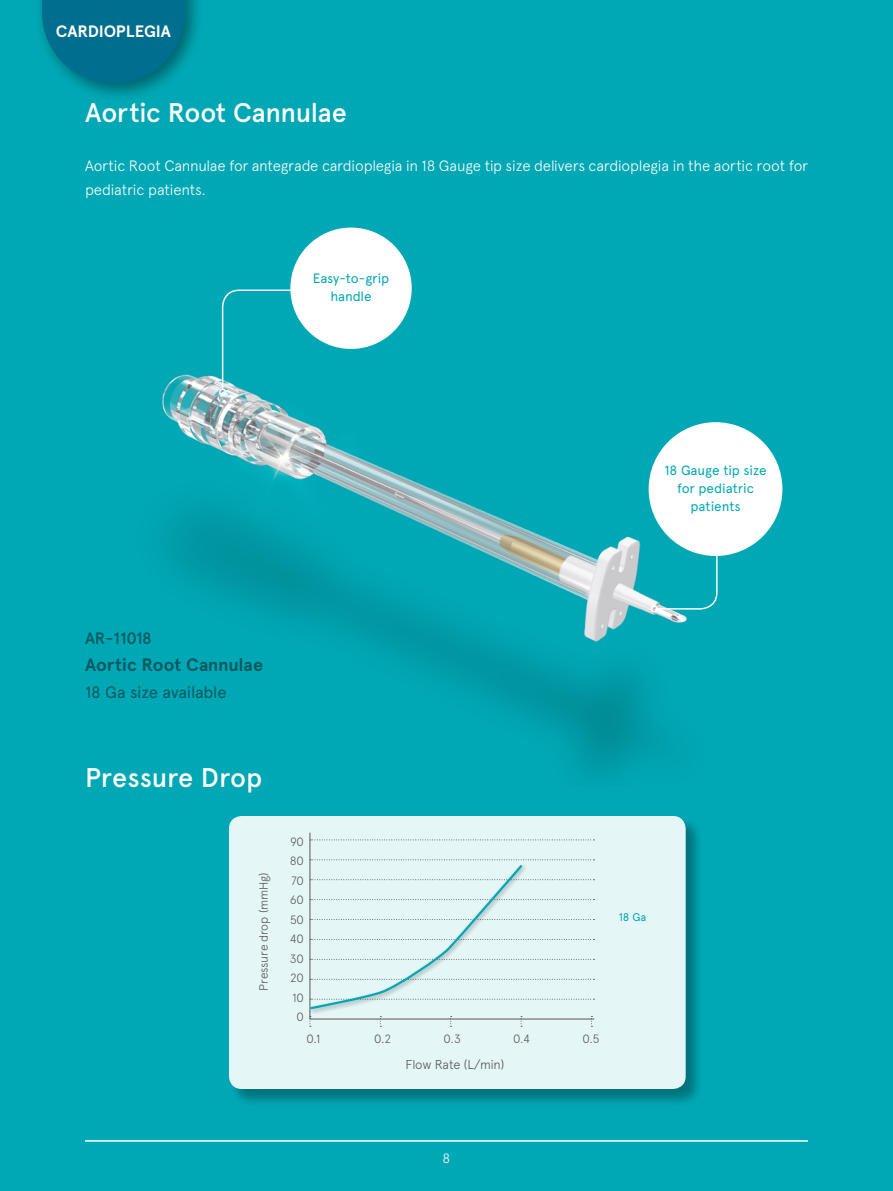
<style>
.page{position:relative;width:893px;height:1191px;background:#00a8b5}
.page>*{position:absolute;margin:0;border:0;box-sizing:border-box;transform-origin:0 0}
.t1{font:500 27px "Apercu Pro";letter-spacing:-.005em;color:#fff}
.t2{font:700 18px "Apercu Pro";color:#005a60}
.t3{font:16.5px "Apercu Pro";letter-spacing:-.01em;color:#005a60}
.t4{font:700 16.5px "Apercu Pro";letter-spacing:-.01em;color:#fff}
.t5{font:500 16.5px "Apercu Pro";letter-spacing:-.02em;color:#005a60}
.t6{font:300 15px/24px "Apercu Pro";letter-spacing:-.015em;color:#fff}
.t7{font:13.5px/18px "Apercu Pro";letter-spacing:-.005em;color:#00a8b5;text-align:center}
.t8{font:300 13.5px "Apercu Pro";color:#fff}
.t9{font:300 12.75px "Apercu Pro";letter-spacing:-.02em;color:#575756}
.t10{font:300 12px/19.5px "Apercu Pro";letter-spacing:-.01em;color:#575756;text-align:center}
.t11{font:11.25px "Apercu Pro";color:#00a8b5}
</style>
<div class="page">
<img style="left:162px;top:248px;width:611px;height:525px">
<div style="left:649px;top:422px;width:133px;height:134px;background:#fff;border-radius:50%"></div>
<svg style="left:221px;top:289px;width:98px;height:102px"></svg>
<div style="left:219px;top:388px;width:7px;height:8px;border:1px solid #fff;border-radius:50%"></div>
<svg style="left:656px;top:540px;width:62px;height:70px"></svg>
<div style="left:651px;top:605px;width:7px;height:7px;border:1px solid #fff;border-radius:50%"></div>
<div style="left:228px;top:815px;width:476px;height:292px;background:#000;opacity:.35"></div>
<div style="left:229px;top:816px;width:457px;height:273px;background:#e5f6f7;border-radius:13px"></div>
<svg style="left:450px;top:1019px;width:2px;height:8px"></svg>
<svg style="left:309px;top:832px;width:286px;height:187px"></svg>
<div style="left:307px;top:862px;width:220px;height:153px;background:#e5f6f7"></div>
<svg style="left:309px;top:859px;width:285px;height:151px"></svg>
<div style="left:290px;top:227px;width:122px;height:122px;background:#fff;border-radius:50%"></div>
<div style="left:34px;top:0;width:171px;height:103px;background:#000;opacity:.4"></div>
<svg style="left:42px;top:0;width:143px;height:84px;background:#007490"></svg>
<hr style="left:85px;top:1140px;width:723px;height:1px;background:#fff">
<p class="t4" style="left:56px;top:19px;width:116px">CARDIOPLEGIA</p>
<h1 class="t1" style="left:85px;top:92px;width:263px">Aortic Root Cannulae</h1>
<p class="t6" style="left:85px;top:152px;width:724px">Aortic Root Cannulae for antegrade cardioplegia in 18 Gauge tip size delivers cardioplegia in the aortic root for pediatric patients.</p>
<p class="t7" style="left:313px;top:268px;width:78px">Easy-to-grip handle</p>
<p class="t7" style="left:664px;top:460px;width:104px">18 Gauge tip size for pediatric patients</p>
<p class="t5" style="left:85px;top:626px;width:68px">AR-11018</p>
<p class="t2" style="left:85px;top:651px;width:180px">Aortic Root Cannulae</p>
<p class="t3" style="left:85px;top:680px;width:143px">18 Ga size available</p>
<h1 class="t1" style="left:85px;top:757px;width:179px">Pressure Drop</h1>
<p class="t10" style="left:253px;top:990px;width:120px;rotate:-90deg">Pressure drop (mmHg)</p>
<p class="t10" style="left:290px;top:831px;width:16px">90<br>80<br>70<br>60<br>50<br>40<br>30<br>20<br>10<br>0</p>
<p class="t10" style="left:306px;top:1027px;width:16px">0.1</p>
<p class="t10" style="left:374px;top:1027px;width:19px">0.2</p>
<p class="t10" style="left:444px;top:1027px;width:19px">0.3</p>
<p class="t10" style="left:513px;top:1027px;width:19px">0.4</p>
<p class="t10" style="left:582px;top:1027px;width:19px">0.5</p>
<p class="t9" style="left:406px;top:1055px;width:100px">Flow Rate (L/min)</p>
<p class="t11" style="left:619px;top:908px;width:29px">18 Ga</p>
<p class="t8" style="left:443px;top:1148px;width:9px">8</p>
</div>
